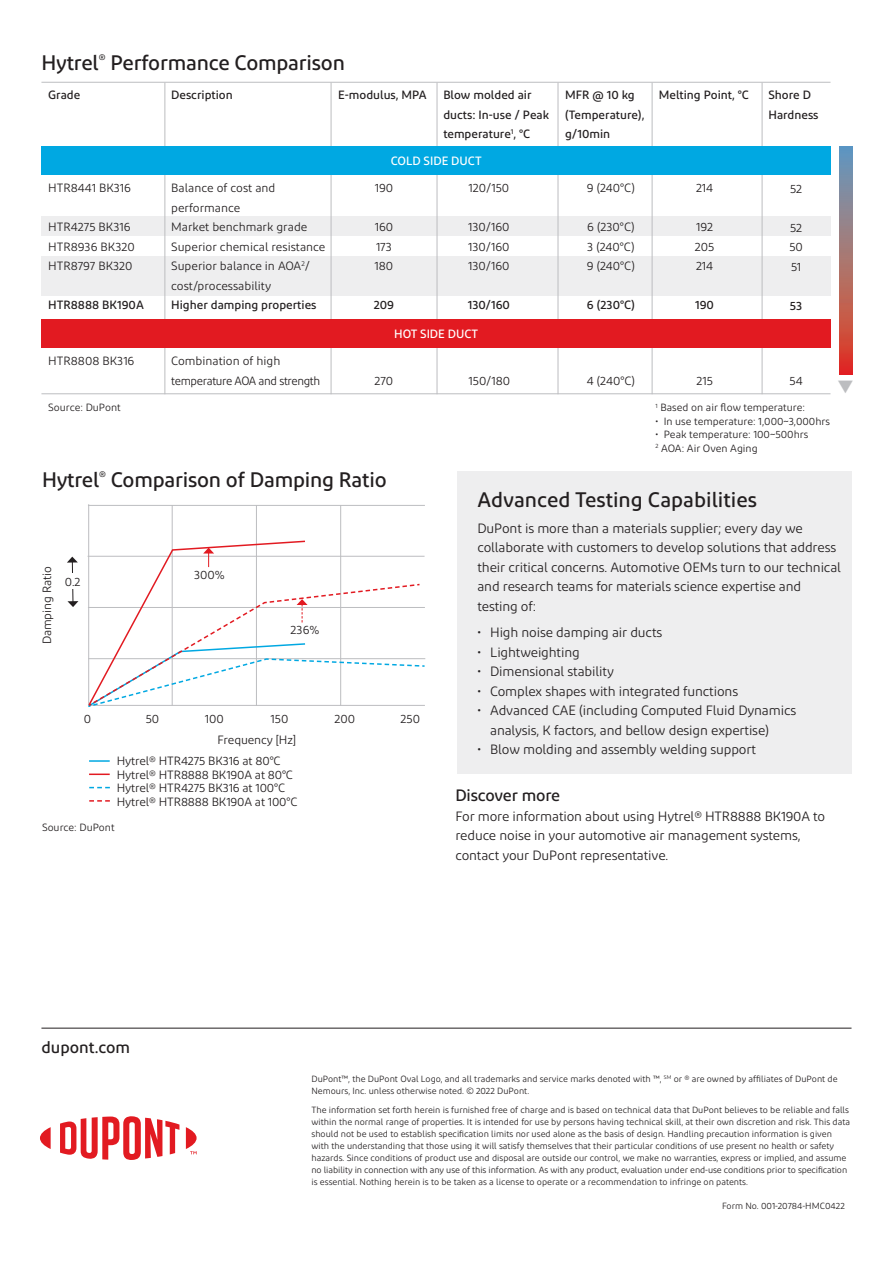
<style>
.page{position:relative;width:893px;height:1263px;background:#fff}
.page>*{position:absolute;margin:0;border:0;box-sizing:border-box;transform-origin:0 0}
.t1{font:500 21px "Diodrum";letter-spacing:-.01em;color:#231f20}
.t2{font:500 16.5px "Diodrum";letter-spacing:-.01em;color:#231f20}
.t3{font:13.5px/19.5px "Diodrum";letter-spacing:-.01em;color:#231f20}
.t4{font:12px/19.5px "Diodrum";color:#231f20}
.t5{font:500 12px/19.5px "Diodrum";color:#231f20}
.t6{font:12px/19.5px "Diodrum";letter-spacing:-.03em;color:#231f20}
.t7{font:500 12px "Diodrum";color:#fff}
.t8{font:10.5px "Diodrum";color:#231f20}
.t9{font:9px/12px "Diodrum";color:#231f20}
</style>
<div class="page">
<svg style="left:67px;top:557px;width:11px;height:50px"></svg>
<div style="left:41px;top:216px;width:789px;height:19px;background:#eeeeef"></div>
<div style="left:41px;top:256px;width:789px;height:39px;background:#eeeeef"></div>
<div style="left:58px;top:573px;width:30px;height:16px;background:#fff"></div>
<hr style="left:256px;top:505px;width:1px;height:201px;background:#bcbdc0">
<hr style="left:172px;top:505px;width:1px;height:201px;background:#bcbdc0">
<hr style="left:88px;top:504px;width:1px;height:201px;background:#bcbdc0">
<hr style="left:340px;top:505px;width:1px;height:201px;background:#bcbdc0">
<hr style="left:88px;top:505px;width:337px;height:1px;background:#bcbdc0">
<hr style="left:164px;top:83px;width:1px;height:311px;background:#bcbdc0">
<hr style="left:331px;top:83px;width:1px;height:311px;background:#bcbdc0">
<hr style="left:437px;top:83px;width:1px;height:311px;background:#bcbdc0">
<hr style="left:558px;top:83px;width:1px;height:311px;background:#bcbdc0">
<hr style="left:652px;top:83px;width:1px;height:311px;background:#bcbdc0">
<hr style="left:762px;top:83px;width:1px;height:311px;background:#bcbdc0">
<hr style="left:41px;top:393px;width:789px;height:1px;background:#bcbdc0">
<hr style="left:41px;top:82px;width:789px;height:1px;background:#bcbdc0">
<div style="left:41px;top:319px;width:789px;height:29px;background:#e21a21"></div>
<div style="left:41px;top:146px;width:789px;height:29px;background:#00a8e2"></div>
<svg style="left:839px;top:146px;width:13px;height:228px;background:#a66e70"></svg>
<div style="left:457px;top:471px;width:395px;height:303px;background:#eeeeef"></div>
<svg style="left:40px;top:1127px;width:11px;height:22px"></svg>
<svg style="left:60px;top:1116px;width:119px;height:44px"></svg>
<svg style="left:186px;top:1127px;width:11px;height:27px"></svg>
<hr style="left:41px;top:1028px;width:810px;height:1px;background:#231f20">
<hr style="left:89px;top:760px;width:21px;height:2px;background:#00a8e2">
<svg style="left:89px;top:787px;width:21px;height:1px"></svg>
<hr style="left:89px;top:773px;width:21px;height:2px;background:#e21a21">
<svg style="left:89px;top:800px;width:21px;height:2px"></svg>
<svg style="left:87px;top:540px;width:339px;height:167px"></svg>
<p class="t1" style="left:41px;top:49px;width:305px">Hytrel<sup>®</sup> Performance Comparison</p>
<p class="t5" style="left:48px;top:85px;width:34px">Grade</p>
<p class="t4" style="left:48px;top:178px;width:84px">HTR8441 BK316</p>
<p class="t4" style="left:48px;top:217px;width:84px">HTR4275 BK316</p>
<p class="t4" style="left:48px;top:236px;width:88px">HTR8936 BK320</p>
<p class="t4" style="left:48px;top:256px;width:86px">HTR8797 BK320</p>
<p class="t5" style="left:48px;top:295px;width:97px">HTR8888 BK190A</p>
<p class="t5" style="left:171px;top:85px;width:63px">Description</p>
<p class="t5" style="left:338px;top:85px;width:90px">E-modulus, MPA</p>
<p class="t5" style="left:443px;top:85px;width:107px">Blow molded air ducts: In-use / Peak temperature<sup>1</sup>, °C</p>
<p class="t5" style="left:565px;top:85px;width:71px">MFR @ 10 kg</p>
<p class="t5" style="left:565px;top:104px;width:81px">(Temperature), g/10min</p>
<p class="t4" style="left:171px;top:178px;width:106px">Balance of cost and performance</p>
<p class="t4" style="left:171px;top:217px;width:138px">Market benchmark grade</p>
<p class="t4" style="left:171px;top:236px;width:156px">Superior chemical resistance</p>
<p class="t4" style="left:171px;top:256px;width:140px">Superior balance in AOA<sup>2</sup>/ cost/processability</p>
<p class="t5" style="left:171px;top:295px;width:147px">Higher damping properties</p>
<p class="t7" style="left:391px;top:154px;width:92px">COLD SIDE DUCT</p>
<p class="t4" style="left:375px;top:178px;width:20px">190</p>
<p class="t4" style="left:375px;top:217px;width:20px">160</p>
<p class="t4" style="left:376px;top:236px;width:17px">173</p>
<p class="t4" style="left:375px;top:256px;width:20px">180</p>
<p class="t5" style="left:374px;top:295px;width:22px">209</p>
<p class="t4" style="left:469px;top:178px;width:42px">120/150</p>
<p class="t4" style="left:468px;top:217px;width:43px">130/160</p>
<p class="t4" style="left:468px;top:236px;width:43px">130/160</p>
<p class="t4" style="left:468px;top:256px;width:43px">130/160</p>
<p class="t5" style="left:468px;top:295px;width:44px">130/160</p>
<p class="t7" style="left:394px;top:326px;width:86px">HOT SIDE DUCT</p>
<p class="t4" style="left:587px;top:178px;width:49px">9 (240°C)</p>
<p class="t4" style="left:587px;top:217px;width:49px">6 (230°C)</p>
<p class="t4" style="left:587px;top:236px;width:49px">3 (240°C)</p>
<p class="t4" style="left:587px;top:256px;width:49px">9 (240°C)</p>
<p class="t5" style="left:587px;top:295px;width:50px">6 (230°C)</p>
<p class="t5" style="left:659px;top:85px;width:92px">Melting Point, °C</p>
<p class="t5" style="left:768px;top:85px;width:52px">Shore D<br>Hardness</p>
<p class="t4" style="left:696px;top:178px;width:19px">214</p>
<p class="t4" style="left:696px;top:217px;width:19px">192</p>
<p class="t4" style="left:695px;top:236px;width:21px">205</p>
<p class="t4" style="left:696px;top:256px;width:19px">214</p>
<p class="t5" style="left:695px;top:295px;width:20px">190</p>
<p class="t4" style="left:790px;top:179px;width:14px">52</p>
<p class="t4" style="left:790px;top:218px;width:14px">52</p>
<p class="t4" style="left:789px;top:237px;width:15px">50</p>
<p class="t4" style="left:791px;top:257px;width:12px">51</p>
<p class="t5" style="left:790px;top:296px;width:14px">53</p>
<p class="t4" style="left:48px;top:351px;width:88px">HTR8808 BK316</p>
<p class="t6" style="left:171px;top:351px;width:151px">Combination of high temperature AOA and strength</p>
<p class="t8" style="left:48px;top:401px;width:74px">Source: DuPont</p>
<p class="t4" style="left:375px;top:370px;width:20px">270</p>
<p class="t4" style="left:469px;top:370px;width:43px">150/180</p>
<p class="t4" style="left:587px;top:370px;width:50px">4 (240°C)</p>
<p class="t4" style="left:696px;top:370px;width:18px">215</p>
<p class="t4" style="left:789px;top:370px;width:15px">54</p>
<p class="t8" style="left:656px;top:401px;width:151px"><sup>1</sup> Based on air flow temperature:</p>
<p class="t8" style="left:656px;top:415px;width:176px">• In use temperature: 1,000~3,000hrs</p>
<p class="t8" style="left:656px;top:428px;width:154px">• Peak temperature: 100~500hrs</p>
<p class="t8" style="left:656px;top:442px;width:104px"><sup>2</sup> AOA: Air Oven Aging</p>
<p class="t1" style="left:42px;top:466px;width:346px">Hytrel<sup>®</sup> Comparison of Damping Ratio</p>
<p class="t4" style="left:37px;top:644px;width:79px;rotate:-90deg">Damping Ratio</p>
<p class="t4" style="left:65px;top:572px;width:17px">0.2</p>
<p class="t4" style="left:194px;top:565px;width:32px">300%</p>
<p class="t4" style="left:291px;top:619px;width:30px">236%</p>
<p class="t4" style="left:84px;top:709px;width:9px">0</p>
<p class="t4" style="left:146px;top:709px;width:15px">50</p>
<p class="t4" style="left:205px;top:709px;width:21px">100</p>
<p class="t4" style="left:270px;top:709px;width:19px">150</p>
<p class="t4" style="left:334px;top:709px;width:22px">200</p>
<p class="t4" style="left:401px;top:709px;width:21px">250</p>
<p class="t4" style="left:218px;top:730px;width:80px">Frequency [Hz]</p>
<p class="t4" style="left:117px;top:751px;width:165px">Hytrel® HTR4275 BK316 at 80°C</p>
<p class="t4" style="left:117px;top:765px;width:178px">Hytrel® HTR8888 BK190A at 80°C</p>
<p class="t4" style="left:117px;top:778px;width:170px">Hytrel® HTR4275 BK316 at 100°C</p>
<p class="t4" style="left:117px;top:792px;width:182px">Hytrel® HTR8888 BK190A at 100°C</p>
<p class="t8" style="left:42px;top:821px;width:74px">Source: DuPont</p>
<p class="t1" style="left:477px;top:486px;width:281px">Advanced Testing Capabilities</p>
<p class="t3" style="left:477px;top:518px;width:365px">DuPont is more than a materials supplier; every day we collaborate with customers to develop solutions that address their critical concerns. Automotive OEMs turn to our technical and research teams for materials science expertise and testing of:</p>
<p class="t3" style="left:477px;top:622px;width:186px">• High noise damping air ducts</p>
<p class="t3" style="left:477px;top:642px;width:104px">• Lightweighting</p>
<p class="t3" style="left:477px;top:661px;width:138px">• Dimensional stability</p>
<p class="t3" style="left:477px;top:681px;width:262px">• Complex shapes with integrated functions</p>
<p class="t3" style="left:490px;top:700px;width:308px;text-indent:-13px">• Advanced CAE (including Computed Fluid Dynamics analysis, K factors, and bellow design expertise)</p>
<p class="t3" style="left:477px;top:739px;width:280px">• Blow molding and assembly welding support</p>
<p class="t2" style="left:455px;top:785px;width:106px">Discover more</p>
<p class="t3" style="left:455px;top:806px;width:371px">For more information about using Hytrel® HTR8888 BK190A to reduce noise in your automotive air management systems, contact your DuPont representative.</p>
<p class="t2" style="left:41px;top:1036px;width:90px">dupont.com</p>
<p class="t9" style="left:311px;top:1073px;width:528px">DuPont™, the DuPont Oval Logo, and all trademarks and service marks denoted with ™, <sup>SM</sup> or ® are owned by affiliates of DuPont de<br>Nemours, Inc. unless otherwise noted. © 2022 DuPont.</p>
<p class="t9" style="left:311px;top:1104px;width:540px">The information set forth herein is furnished free of charge and is based on technical data that DuPont believes to be reliable and falls within the normal range of properties. It is intended for use by persons having technical skill, at their own discretion and risk. This data should not be used to establish specification limits nor used alone as the basis of design. Handling precaution information is given with the understanding that those using it will satisfy themselves that their particular conditions of use present no health or safety hazards. Since conditions of product use and disposal are outside our control, we make no warranties, express or implied, and assume no liability in connection with any use of this information. As with any product, evaluation under end-use conditions prior to specification is essential. Nothing herein is to be taken as a license to operate or a recommendation to infringe on patents.</p>
<p class="t9" style="left:722px;top:1200px;width:124px">Form No. 001-20784-HMC0422</p>
</div>
